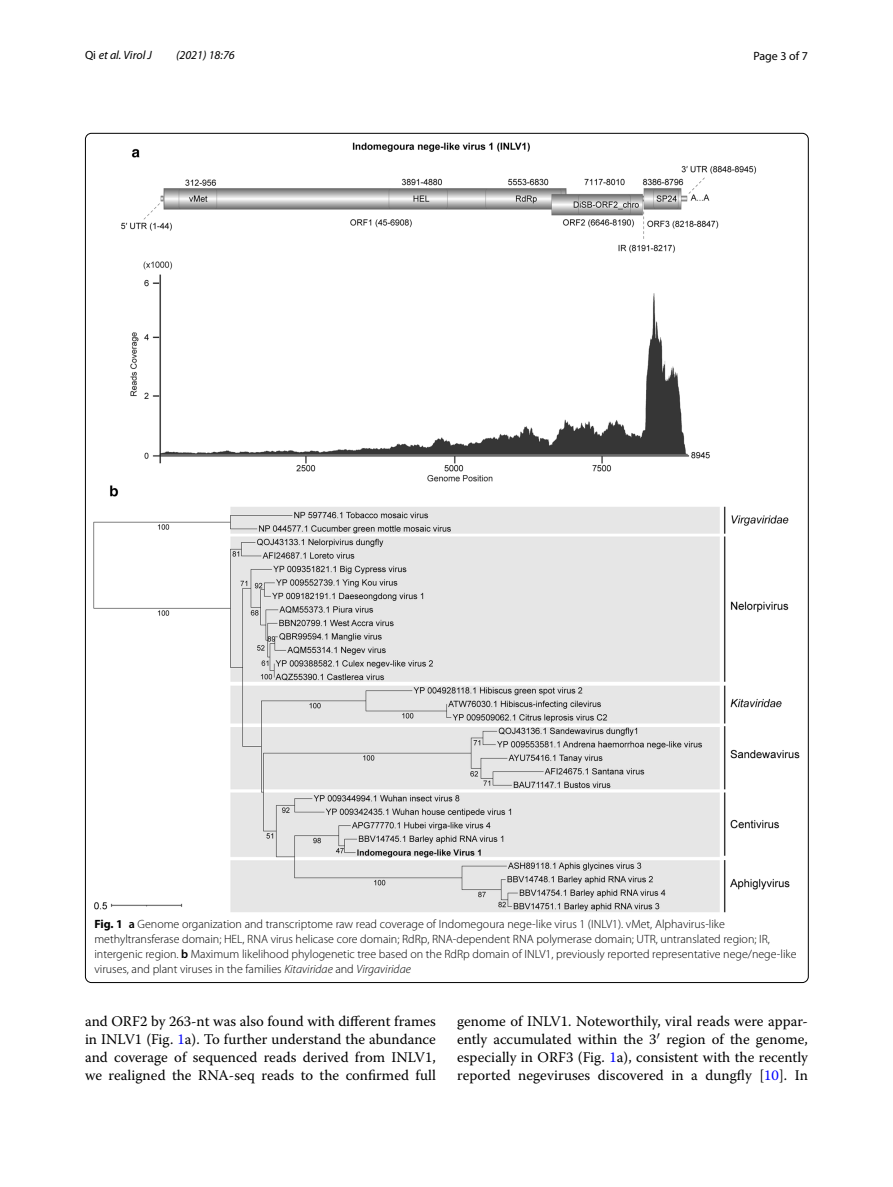
<style>
.page{position:relative;width:893px;height:1187px;background:#fff}
.page>*{position:absolute;margin:0;border:0;box-sizing:border-box;transform-origin:0 0}
.t1{font:14.7px/18px "Warnock Pro";color:#000;text-align:justify}
.t2{font:300 12px/15px "Myriad Pro";color:#000}
.t3{font:italic 12px "Myriad Pro";color:#000}
.t4{font:12px "Myriad Pro";color:#000}
.s1{font-style:normal}
.s2{font-weight:700}
.s3{font-weight:600}
.s4{font-style:italic}
.s5{color:#00f}
</style>
<div class="page">
<img style="left:94px;top:142px;width:706px;height:770px">
<p class="t3" style="left:85px;top:48px;width:68px"><span class="s1">Qi</span> et al. Virol J</p>
<p class="t3" style="left:176px;top:48px;width:60px">(2021) 18:76</p>
<p class="t4" style="left:753px;top:48px;width:56px">Page 3 of 7</p>
<p class="t2" style="left:94px;top:916px;width:704px"><span class="s2">Fig. 1</span> <span class="s3">a</span> Genome organization and transcriptome raw read coverage of Indomegoura nege-like virus 1 (INLV1). vMet, Alphavirus-like methyltransferase domain; HEL, RNA virus helicase core domain; RdRp, RNA-dependent RNA polymerase domain; UTR, untranslated region; IR, intergenic region. <span class="s3">b</span> Maximum likelihood phylogenetic tree based on the RdRp domain of INLV1, previously reported representative nege/nege-like viruses, and plant viruses in the families <span class="s4">Kitaviridae</span> and <span class="s4">Virgaviridae</span></p>
<p class="t1" style="left:85px;top:1011px;width:352px">and ORF2 by 263-nt was also found with different frames in INLV1 (Fig. <span class="s5">1</span>a). To further understand the abundance and coverage of sequenced reads derived from INLV1, we realigned the RNA-seq reads to the confirmed full</p>
<p class="t1" style="left:457px;top:1011px;width:352px">genome of INLV1. Noteworthily, viral reads were appar&shy;ently accumulated within the 3 region of the genome, especially in ORF3 (Fig. <span class="s5">1</span>a), consistent with the recently reported negeviruses discovered in a dungfly [<span class="s5">10</span>]. In</p>
</div>
